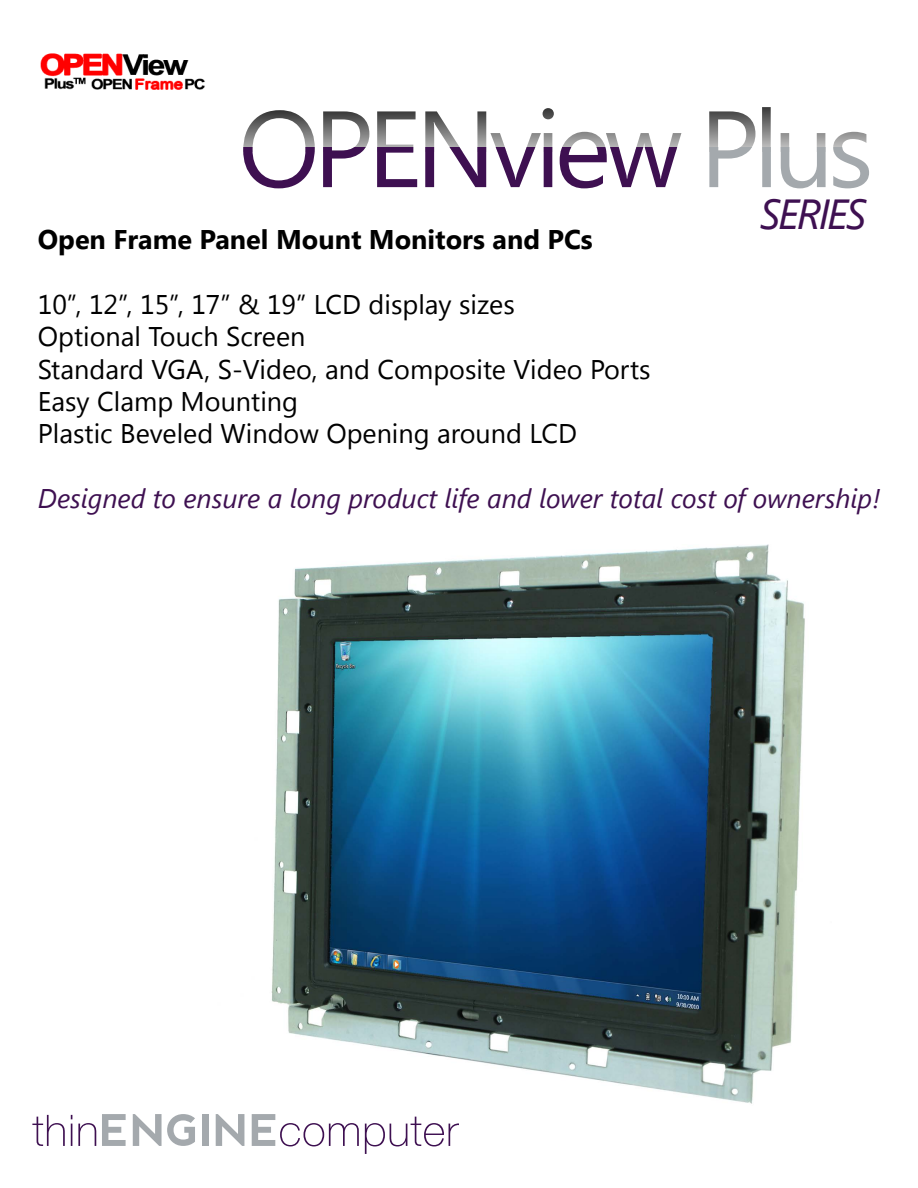
<style>
.page{position:relative;width:918px;height:1188px;background:#fff}
.page>*{position:absolute;margin:0;border:0;box-sizing:border-box;transform-origin:0 0}
.t1{font:italic 42px "Segoe UI";letter-spacing:-.06em;color:#3e1051}
.t2{font:27px/32.4px "Segoe UI";color:#000}
.t3{font:italic 27px "Segoe UI";color:#3e1051}
.t4{font:700 27px "Segoe UI";color:#000}
</style>
<div class="page">
<svg style="left:243px;top:107px;width:626px;height:81px"></svg>
<img style="left:215px;top:544px;width:590px;height:590px">
<svg style="left:32px;top:1115px;width:33px;height:31px"></svg>
<svg style="left:71px;top:1115px;width:1px;height:31px"></svg>
<svg style="left:78px;top:1123px;width:18px;height:23px"></svg>
<svg style="left:102px;top:1114px;width:24px;height:32px"></svg>
<svg style="left:133px;top:1114px;width:62px;height:32px"></svg>
<div style="left:202px;top:1114px;width:7px;height:32px;background:#a4a9ad"></div>
<svg style="left:216px;top:1114px;width:28px;height:32px"></svg>
<svg style="left:252px;top:1114px;width:107px;height:32px"></svg>
<svg style="left:365px;top:1117px;width:94px;height:37px"></svg>
<img style="left:40px;top:53px;width:165px;height:37px">
<h1 class="t1" style="left:760px;top:185px;width:108px">SERIES</h1>
<p class="t4" style="left:38px;top:220px;width:557px">Open Frame Panel Mount Monitors and PCs</p>
<p class="t2" style="left:38px;top:287px;width:614px">10”, 12”, 15”, 17” &amp; 19” LCD display sizes<br>Optional Touch Screen<br>Standard VGA, S-Video, and Composite Video Ports Easy Clamp Mounting<br>Plastic Beveled Window Opening around LCD</p>
<p class="t3" style="left:38px;top:480px;width:844px">Designed to ensure a long product life and lower total cost of ownership!</p>
</div>
